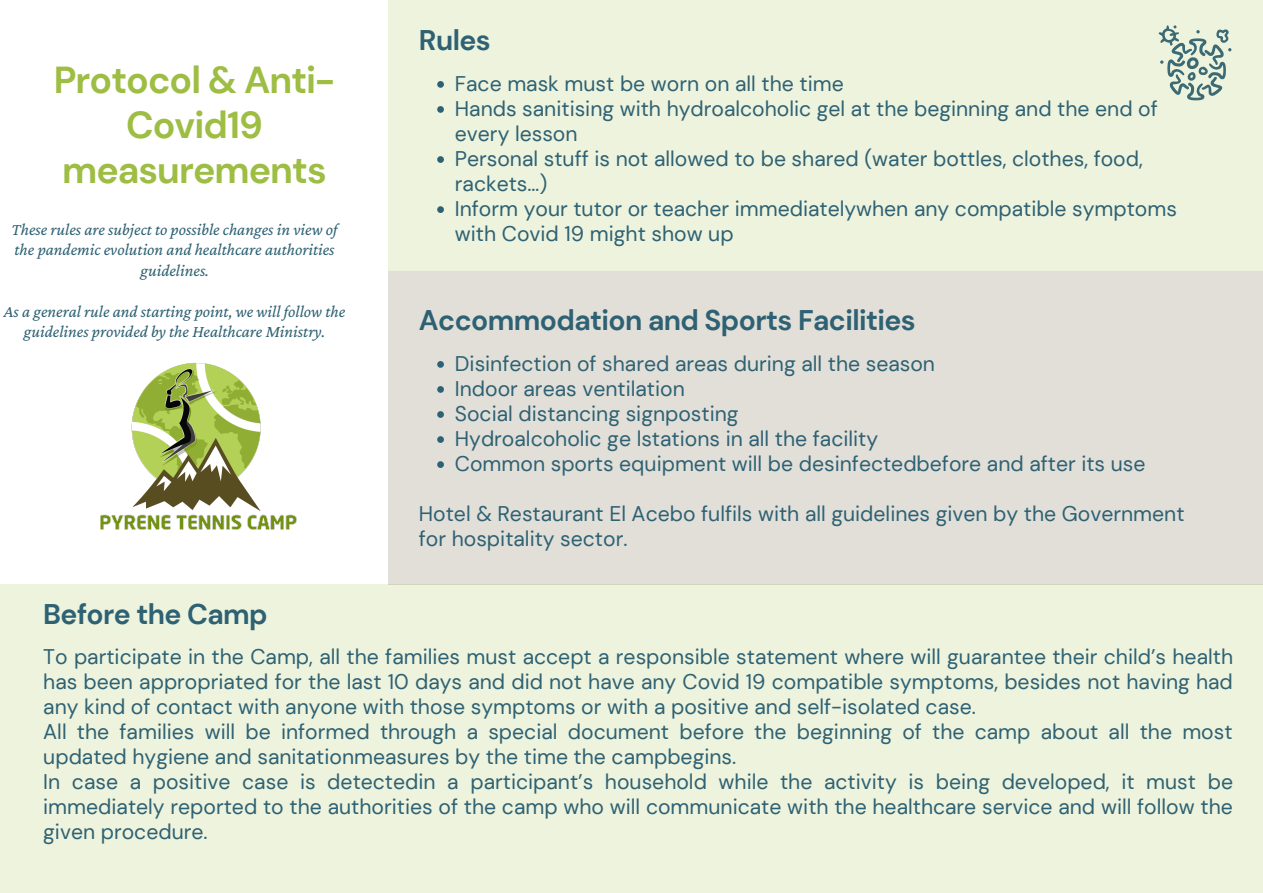
<style>
.page{position:relative;width:1263px;height:893px;background:#fff}
.page>*{position:absolute;margin:0;border:0;box-sizing:border-box;transform-origin:0 0}
.t1{font:700 37.5px/45px "DM Sans";letter-spacing:-.025em;color:#9ebd43;text-align:center}
.t2{font:700 28.35px "DM Sans";letter-spacing:-.02em;color:#2e6173}
.t3{font:21.15px/25px "DM Sans";color:#2e6173}
.t4{font:italic 17.25px/20.5px "Crimson Pro";color:#2e6173;text-align:center}
</style>
<div class="page">
<div style="left:0;top:584px;width:1263px;height:309px;background:#edf3dd"></div>
<div style="left:389px;top:271px;width:874px;height:313px;background:#e1dfd8"></div>
<div style="left:389px;top:0;width:874px;height:271px;background:#edf3dd"></div>
<svg style="left:437px;top:361px;width:7px;height:7px"></svg>
<svg style="left:437px;top:386px;width:7px;height:7px"></svg>
<svg style="left:437px;top:411px;width:7px;height:7px"></svg>
<svg style="left:437px;top:436px;width:7px;height:7px"></svg>
<svg style="left:437px;top:461px;width:7px;height:7px"></svg>
<svg style="left:437px;top:81px;width:7px;height:7px"></svg>
<svg style="left:437px;top:106px;width:7px;height:7px"></svg>
<svg style="left:437px;top:156px;width:7px;height:7px"></svg>
<svg style="left:437px;top:206px;width:7px;height:7px"></svg>
<svg style="left:1158px;top:25px;width:73px;height:75px"></svg>
<img style="left:100px;top:362px;width:197px;height:168px">
<p class="t1" style="left:54px;top:58px;width:283px">Protocol &amp; Anti-<br>Covid19 measurements</p>
<p class="t4" style="left:11px;top:218px;width:328px">These rules are subject to possible changes in view of the pandemic evolution and healthcare authorities guidelines.</p>
<p class="t4" style="left:4px;top:300px;width:343px">As a general rule and starting point, we will follow the guidelines provided by the Healthcare Ministry.</p>
<p class="t2" style="left:419px;top:22px;width:73px">Rules</p>
<p class="t3" style="left:455px;top:71px;width:390px">Face mask must be worn on all the time</p>
<p class="t3" style="left:455px;top:96px;width:704px">Hands sanitising with hydroalcoholic gel at the beginning and the end of every lesson</p>
<p class="t3" style="left:455px;top:146px;width:689px">Personal stuff is not allowed to be shared (water bottles, clothes, food, rackets…)</p>
<p class="t3" style="left:455px;top:196px;width:723px">Inform your tutor or teacher immediatelywhen any compatible symptoms with Covid 19 might show up</p>
<p class="t2" style="left:419px;top:302px;width:498px">Accommodation and Sports Facilities</p>
<p class="t3" style="left:455px;top:351px;width:482px">Disinfection of shared areas during all the season</p>
<p class="t3" style="left:455px;top:376px;width:231px">Indoor areas ventilation</p>
<p class="t3" style="left:455px;top:401px;width:285px">Social distancing signposting</p>
<p class="t3" style="left:455px;top:426px;width:425px">Hydroalcoholic ge lstations in all the facility</p>
<p class="t3" style="left:455px;top:451px;width:692px">Common sports equipment will be desinfectedbefore and after its use</p>
<p class="t3" style="left:419px;top:501px;width:767px">Hotel &amp; Restaurant El Acebo fulfils with all guidelines given by the Government for hospitality sector.</p>
<p class="t2" style="left:43px;top:595px;width:226px">Before the Camp</p>
<p class="t3" style="left:43px;top:644px;width:1191px;text-align:justify">To participate in the Camp, all the families must accept a responsible statement where will guarantee their child’s health has been appropriated for the last 10 days and did not have any Covid 19 compatible symptoms, besides not having had any kind of contact with anyone with those symptoms or with a positive and self-isolated case.</p>
<p class="t3" style="left:43px;top:719px;width:1191px">All the families will be informed through a special document before the beginning of the camp about all the most updated hygiene and sanitationmeasures by the time the campbegins.</p>
<p class="t3" style="left:43px;top:769px;width:1191px;text-align:justify">In case a positive case is detectedin a participant’s household while the activity is being developed, it must be immediately reported to the authorities of the camp who will communicate with the healthcare service and will follow the given procedure.</p>
</div>
